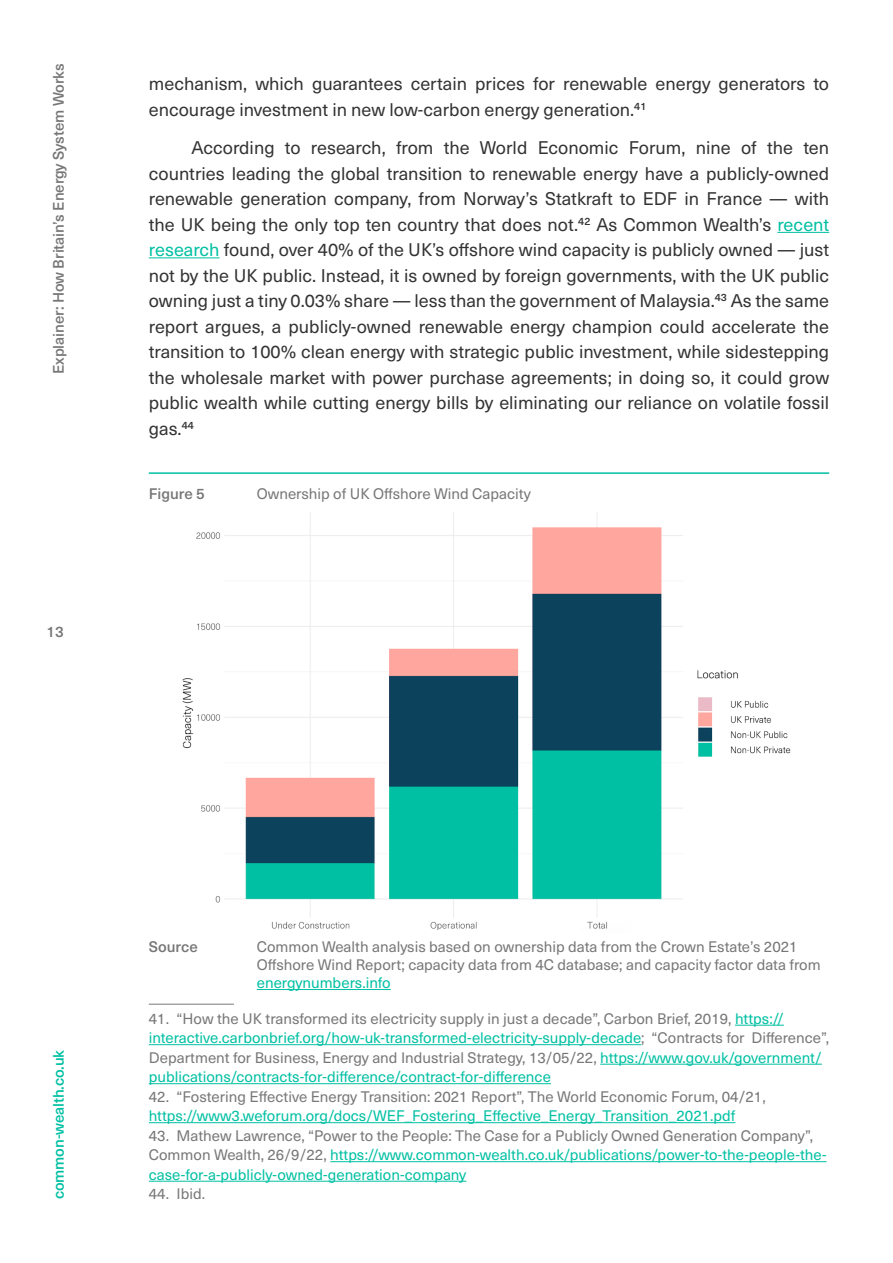
<style>
.page{position:relative;width:893px;height:1263px;background:#fff}
.page>*{position:absolute;margin:0;border:0;box-sizing:border-box;transform-origin:0 0}
.t1{font:18px/25.5px "Neue Haas Unica W1 G";color:#333}
.t2{font:15px/19.5px "Neue Haas Unica W1 G";color:#00c0a3}
.t3{font:15px/18px "Neue Haas Unica W1 G";color:#777}
.t4{font:500 15px "Neue Haas Unica W1 G";letter-spacing:-.005em;color:#777}
.t5{font:500 15px "Neue Haas Unica W1 G";letter-spacing:-.01em;color:#00c0a3}
.s1{color:#00c0a3}
.s2{color:#777}
</style>
<div class="page">
<hr style="left:777px;top:232px;width:52px;height:1px;background:#00c0a3">
<hr style="left:149px;top:257px;width:71px;height:1px;background:#00c0a3">
<hr style="left:149px;top:472px;width:680px;height:2px;background:#00c0a3">
<hr style="left:257px;top:989px;width:134px;height:1px;background:#00c0a3">
<hr style="left:149px;top:1004px;width:85px;height:1px;background:#777">
<hr style="left:735px;top:1025px;width:49px;height:1px;background:#00c0a3">
<hr style="left:149px;top:1044px;width:492px;height:1px;background:#00c0a3">
<hr style="left:600px;top:1064px;width:222px;height:1px;background:#00c0a3">
<hr style="left:149px;top:1083px;width:402px;height:1px;background:#00c0a3">
<hr style="left:149px;top:1122px;width:586px;height:1px;background:#00c0a3">
<hr style="left:330px;top:1161px;width:496px;height:1px;background:#00c0a3">
<hr style="left:149px;top:1181px;width:317px;height:1px;background:#00c0a3">
<img style="left:183px;top:512px;width:608px;height:419px">
<p class="t4" style="left:47px;top:374px;width:312px;rotate:-90deg">Explainer: How Britain’s Energy System Works</p>
<p class="t4" style="left:46px;top:621px;width:19px">13</p>
<p class="t1" style="left:149px;top:70px;width:682px">mechanism, which guarantees certain prices for renewable energy generators to encourage investment in new low-carbon energy generation.<sup>41</sup></p>
<p class="t1" style="left:149px;top:134px;width:682px;text-align:justify;text-indent:43px">According to research, from the World Economic Forum, nine of the ten countries leading the global transition to renewable energy have a publicly-owned renewable generation company, from Norway’s Statkraft to EDF in France — with the UK being the only top ten country that does not.<sup>42</sup> As Common Wealth’s <span class="s1">recent research</span> found, over 40% of the UK’s offshore wind capacity is publicly owned — just not by the UK public. Instead, it is owned by foreign governments, with the UK public owning just a tiny 0.03% share — less than the government of Malaysia.<sup>43</sup> As the same report argues, a publicly-owned renewable energy champion could accelerate the transition to 100% clean energy with strategic public investment, while sidestepping the wholesale market with power purchase agreements; in doing so, it could grow public wealth while cutting energy bills by eliminating our reliance on volatile fossil gas.<sup>44</sup></p>
<p class="t4" style="left:149px;top:483px;width:58px">Figure 5</p>
<p class="t3" style="left:257px;top:484px;width:276px">Ownership of UK Offshore Wind Capacity</p>
<p class="t5" style="left:47px;top:1199px;width:151px;rotate:-90deg">common-wealth.co.uk</p>
<p class="t4" style="left:149px;top:935px;width:50px">Source</p>
<p class="t3" style="left:257px;top:937px;width:565px">Common Wealth analysis based on ownership data from the Crown Estate’s 2021<br>Offshore Wind Report; capacity data from 4C database; and capacity factor data from</p>
<p class="t2" style="left:257px;top:972px;width:135px">energynumbers.info</p>
<p class="t2" style="left:149px;top:1008px;width:682px"><span class="s2">41. “How the UK transformed its electricity supply in just a decade”, Carbon Brief, 2019,</span> https:// interactive.carbonbrief.org/how-uk-transformed-electricity-supply-decade<span class="s2">; “Contracts for Difference”, Department for Business, Energy and Industrial Strategy, 13/05/22,</span> https://www.gov.uk/government/ publications/contracts-for-difference/contract-for-difference</p>
<p class="t3" style="left:149px;top:1086px;width:618px">42. “Fostering Effective Energy Transition: 2021 Report”, The World Economic Forum, 04/21,</p>
<p class="t2" style="left:149px;top:1105px;width:588px">https://www3.weforum.org/docs/WEF_Fostering_Effective_Energy_Transition_2021.pdf</p>
<p class="t2" style="left:149px;top:1125px;width:679px"><span class="s2">43. Mathew Lawrence, “Power to the People: The Case for a Publicly Owned Generation Company”,<br>Common Wealth, 26/9/22,</span> https://www.common-wealth.co.uk/publications/power-to-the-people-the&shy;case-for-a-publicly-owned-generation-company</p>
<p class="t3" style="left:149px;top:1184px;width:58px">44. Ibid.</p>
</div>
